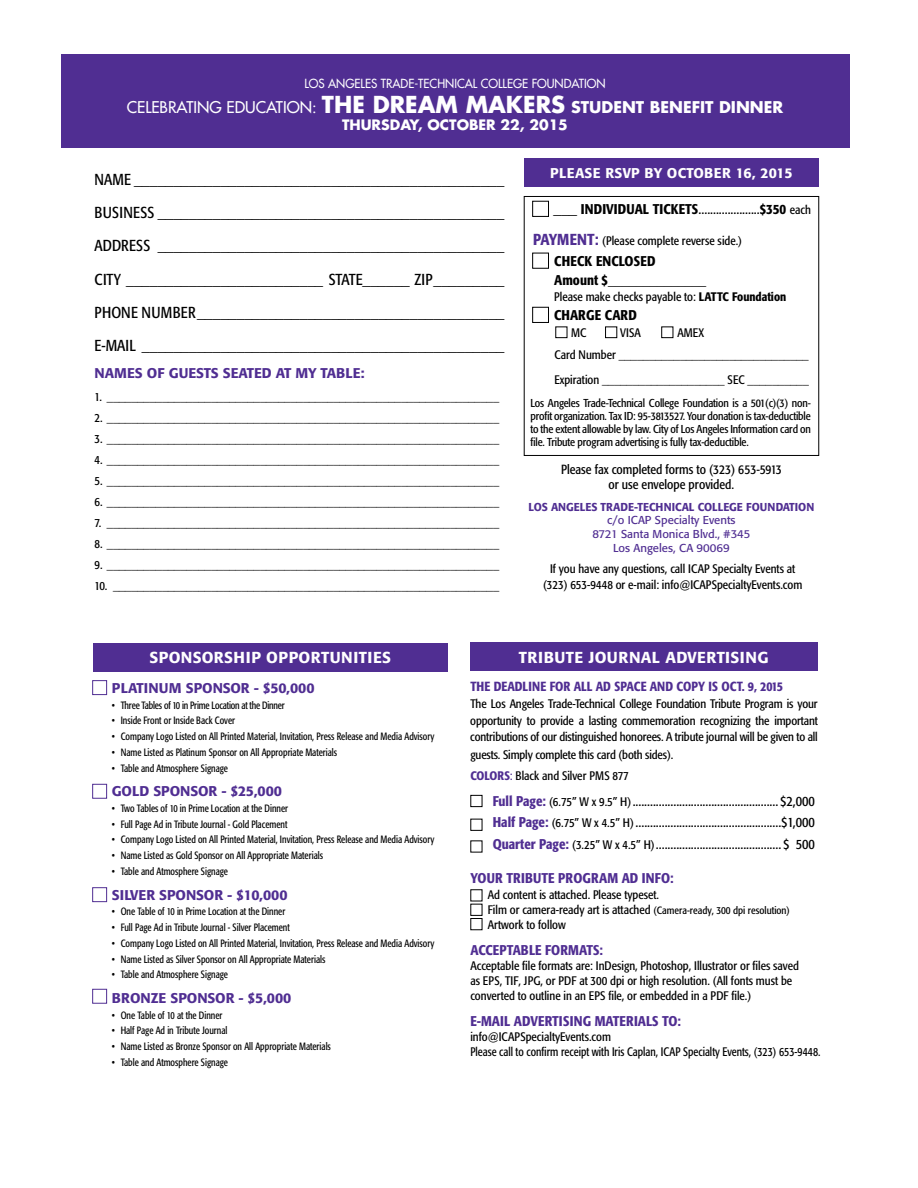
<style>
.page{position:relative;width:918px;height:1188px;background:#fff}
.page>*{position:absolute;margin:0;border:0;box-sizing:border-box;transform-origin:0 0}
.t1{font:condensed 15.75px/33.3px "Formata";letter-spacing:.01em;color:#000;text-align:justify}
.t2{font:15.75px "Futura";color:#fff}
.t3{font:500 15.75px "Formata";letter-spacing:.025em;color:#fff}
.t4{font:condensed 13.95px/21px "Formata";color:#000;text-align:justify}
.t5{font:500 13.95px "Formata";color:#502e92}
.t6{font:500 condensed 13.95px/18.9px "Formata";letter-spacing:.005em;color:#000}
.t7{font:500 condensed 13.95px "Formata";color:#502e92}
.t8{font:500 13.95px "Formata";letter-spacing:.025em;color:#fff}
.t9{font:700 13.95px "Futura";color:#fff}
.t10{font:condensed 13.2px/15.8px "Formata";color:#000;text-align:center}
.t11{font:500 condensed 13.2px "Formata";color:#502e92}
.t12{font:condensed 12.3px/14.9px "Formata";color:#000}
.t13{font:12.3px "Futura";color:#fff;scale:.95 1}
.t14{font:condensed 11.4px/13.2px "Formata";letter-spacing:-.015em;color:#000;text-align:justify}
.t15{font:11.4px/13.6px "Formata";color:#502e92;text-align:center}
.t16{font:condensed 10.5px "Formata";color:#000;scale:.9 1}
.t17{font:condensed 10.5px "Formata";letter-spacing:-.02em;color:#000;scale:.9 1}
.s1{font-weight:700;font-size:22.8px}
.s2{font-weight:700}
.s3{font-weight:400;font-size:15.75px}
.s4{font-weight:400}
.s5{font-weight:400;font-size:12.3px}
.s6{font-weight:500;font-size:15.75px;color:#502e92}
.s7{font-weight:500}
.s8{font-weight:500;color:#502e92}
.s9{color:#502e92}
.s10{font-size:12.3px}
.s11{font-size:10.5px}
</style>
<div class="page">
<div style="left:524px;top:158px;width:295px;height:29px;background:#502e92"></div>
<div style="left:524px;top:196px;width:295px;height:260px;border:1px solid #000"></div>
<div style="left:61px;top:54px;width:788px;height:94px;background:#502e92"></div>
<svg style="left:555px;top:326px;width:119px;height:13px"></svg>
<svg style="left:532px;top:200px;width:17px;height:123px"></svg>
<div style="left:470px;top:643px;width:347px;height:28px;background:#502e92"></div>
<svg style="left:470px;top:889px;width:13px;height:42px"></svg>
<div style="left:93px;top:643px;width:355px;height:28px;background:#502e92"></div>
<svg style="left:92px;top:680px;width:16px;height:324px"></svg>
<svg style="left:470px;top:794px;width:13px;height:59px"></svg>
<p class="t13" style="left:304px;top:76px;width:319px">LOS ANGELES TRADE-TECHNICAL COLLEGE FOUNDATION</p>
<p class="t2" style="left:127px;top:97px;width:658px">CELEBRATING EDUCATION: <span class="s1">THE DREAM MAKERS</span> <span class="s2">STUDENT BENEFIT DINNER</span></p>
<p class="t9" style="left:342px;top:115px;width:227px">THURSDAY, OCTOBER 22, 2015</p>
<p class="t1" style="left:95px;top:163px;width:411px">NAME _______________________________________________ BUSINESS ____________________________________________ ADDRESS ____________________________________________ CITY _________________________ STATE______ ZIP _________ PHONE NUMBER_______________________________________ E-MAIL ______________________________________________</p>
<p class="t5" style="left:95px;top:365px;width:272px">NAMES OF GUESTS SEATED AT MY TABLE:</p>
<p class="t12" style="left:95px;top:390px;width:406px">1. ________________________________________________________________</p>
<p class="t12" style="left:95px;top:411px;width:406px">2. ________________________________________________________________</p>
<p class="t12" style="left:95px;top:432px;width:406px">3. ________________________________________________________________</p>
<p class="t12" style="left:95px;top:453px;width:406px">4. ________________________________________________________________</p>
<p class="t12" style="left:95px;top:474px;width:406px">5. ________________________________________________________________</p>
<p class="t12" style="left:95px;top:495px;width:406px">6. ________________________________________________________________</p>
<p class="t12" style="left:95px;top:516px;width:406px">7. ________________________________________________________________</p>
<p class="t12" style="left:95px;top:537px;width:406px">8. ________________________________________________________________</p>
<p class="t12" style="left:95px;top:558px;width:406px">9. ________________________________________________________________</p>
<p class="t12" style="left:95px;top:579px;width:406px">10. _______________________________________________________________</p>
<p class="t8" style="left:550px;top:165px;width:244px">PLEASE RSVP BY OCTOBER 16, 2015</p>
<p class="t6" style="left:554px;top:200px;width:259px"><span class="s3">___</span> INDIVIDUAL TICKETS<span class="s4">.....................</span>$350 <span class="s5">each</span></p>
<p class="t12" style="left:533px;top:233px;width:210px"><span class="s6">PAYMENT:</span> (Please complete reverse side.)</p>
<p class="t6" style="left:554px;top:252px;width:153px">CHECK ENCLOSED<br>Amount $______________</p>
<p class="t12" style="left:554px;top:289px;width:233px">Please make checks payable to: <span class="s7">LATTC Foundation</span></p>
<p class="t6" style="left:554px;top:306px;width:84px">CHARGE CARD</p>
<p class="t12" style="left:571px;top:325px;width:17px">MC</p>
<p class="t12" style="left:620px;top:325px;width:22px">VISA</p>
<p class="t12" style="left:554px;top:321px;width:256px;line-height:22.8px;text-indent:123px">AMEX<br>Card Number _______________________________</p>
<p class="t12" style="left:554px;top:372px;width:256px">Expiration ____________________ SEC __________</p>
<p class="t14" style="left:530px;top:396px;width:282px">Los Angeles Trade-Technical College Foundation is a 501(c)(3) non&shy;profit organization. Tax ID: 95-3813527. Your donation is tax-deductible to the extent allowable by law. City of Los Angeles Information card on file. Tribute program advertising is fully tax-deductible.</p>
<p class="t10" style="left:561px;top:461px;width:222px">Please fax completed forms to (323) 653-5913 or use envelope provided.</p>
<p class="t15" style="left:529px;top:500px;width:287px"><span class="s7">LOS ANGELES TRADE-TECHNICAL COLLEGE FOUNDATION </span>c/o ICAP Specialty Events<br>8721 Santa Monica Blvd., #345<br>Los Angeles, CA 90069</p>
<p class="t12" style="left:543px;top:561px;width:261px;line-height:15.8px;text-align:center">If you have any questions, call ICAP Specialty Events at (323) 653-9448 or e-mail: info@ICAPSpecialtyEvents.com</p>
<p class="t3" style="left:150px;top:648px;width:243px">SPONSORSHIP OPPORTUNITIES</p>
<p class="t3" style="left:519px;top:648px;width:251px">TRIBUTE JOURNAL ADVERTISING</p>
<p class="t5" style="left:112px;top:679px;width:204px">PLATINUM SPONSOR - $50,000</p>
<p class="t17" style="left:112px;top:699px;width:193px">• Three Tables of 10 in Prime Location at the Dinner</p>
<p class="t16" style="left:112px;top:715px;width:138px">• Inside Front or Inside Back Cover</p>
<p class="t16" style="left:112px;top:730px;width:360px">• Company Logo Listed on All Printed Material, Invitation, Press Release and Media Advisory</p>
<p class="t16" style="left:112px;top:746px;width:252px">• Name Listed as Platinum Sponsor on All Appropriate Materials</p>
<p class="t16" style="left:112px;top:762px;width:131px">• Table and Atmosphere Signage</p>
<p class="t5" style="left:112px;top:783px;width:172px">GOLD SPONSOR - $25,000</p>
<p class="t16" style="left:112px;top:802px;width:197px">• Two Tables of 10 in Prime Location at the Dinner</p>
<p class="t16" style="left:112px;top:818px;width:196px">• Full Page Ad in Tribute Journal - Gold Placement</p>
<p class="t16" style="left:112px;top:834px;width:360px">• Company Logo Listed on All Printed Material, Invitation, Press Release and Media Advisory</p>
<p class="t16" style="left:112px;top:849px;width:236px">• Name Listed as Gold Sponsor on All Appropriate Materials</p>
<p class="t16" style="left:112px;top:865px;width:131px">• Table and Atmosphere Signage</p>
<p class="t5" style="left:112px;top:886px;width:177px">SILVER SPONSOR - $10,000</p>
<p class="t16" style="left:112px;top:905px;width:194px">• One Table of 10 in Prime Location at the Dinner</p>
<p class="t16" style="left:112px;top:921px;width:199px">• Full Page Ad in Tribute Journal - Silver Placement</p>
<p class="t16" style="left:112px;top:937px;width:360px">• Company Logo Listed on All Printed Material, Invitation, Press Release and Media Advisory</p>
<p class="t16" style="left:112px;top:953px;width:239px">• Name Listed as Silver Sponsor on All Appropriate Materials</p>
<p class="t16" style="left:112px;top:968px;width:131px">• Table and Atmosphere Signage</p>
<p class="t5" style="left:112px;top:989px;width:181px">BRONZE SPONSOR - $5,000</p>
<p class="t16" style="left:112px;top:1009px;width:124px">• One Table of 10 at the Dinner</p>
<p class="t16" style="left:112px;top:1025px;width:130px">• Half Page Ad in Tribute Journal</p>
<p class="t16" style="left:112px;top:1040px;width:245px">• Name Listed as Bronze Sponsor on All Appropriate Materials</p>
<p class="t16" style="left:112px;top:1056px;width:131px">• Table and Atmosphere Signage</p>
<p class="t11" style="left:470px;top:679px;width:314px">THE DEADLINE FOR ALL AD SPACE AND COPY IS OCT. 9, 2015</p>
<p class="t12" style="left:470px;top:695px;width:349px;line-height:17px;text-align:justify">The Los Angeles Trade-Technical College Foundation Tribute Program is your opportunity to provide a lasting commemoration recognizing the important contributions of our distinguished honorees. A tribute journal will be given to all guests. Simply complete this card (both sides).</p>
<p class="t12" style="left:470px;top:768px;width:160px"><span class="s8">COLORS</span><span class="s9">:</span> Black and Silver PMS 877</p>
<p class="t4" style="left:493px;top:791px;width:324px"><span class="s8">Full Page:</span> <span class="s10">(6.75” W x 9.5” H)</span>.................................................. $2,000<br><span class="s8">Half Page:</span> <span class="s10">(6.75” W x 4.5” H)</span>..................................................$1,000<br><span class="s8">Quarter Page:</span> <span class="s10">(3.25” W x 4.5” H)</span>........................................... $ 500</p>
<p class="t7" style="left:470px;top:870px;width:205px">YOUR TRIBUTE PROGRAM AD INFO:</p>
<p class="t12" style="left:488px;top:887px;width:304px">Ad content is attached. Please typeset.<br>Film or camera-ready art is attached <span class="s11">(Camera-ready, 300 dpi resolution)<br></span>Artwork to follow</p>
<p class="t7" style="left:470px;top:942px;width:134px">ACCEPTABLE FORMATS:</p>
<p class="t12" style="left:470px;top:958px;width:330px">Acceptable file formats are: InDesign, Photoshop, Illustrator or files saved as EPS, TIF, JPG, or PDF at 300 dpi or high resolution. (All fonts must be converted to outline in an EPS file, or embedded in a PDF file.)</p>
<p class="t7" style="left:470px;top:1013px;width:212px">E-MAIL ADVERTISING MATERIALS TO:</p>
<p class="t12" style="left:470px;top:1029px;width:352px">info@ICAPSpecialtyEvents.com<br>Please call to confirm receipt with Iris Caplan, ICAP Specialty Events, (323) 653-9448.</p>
</div>
